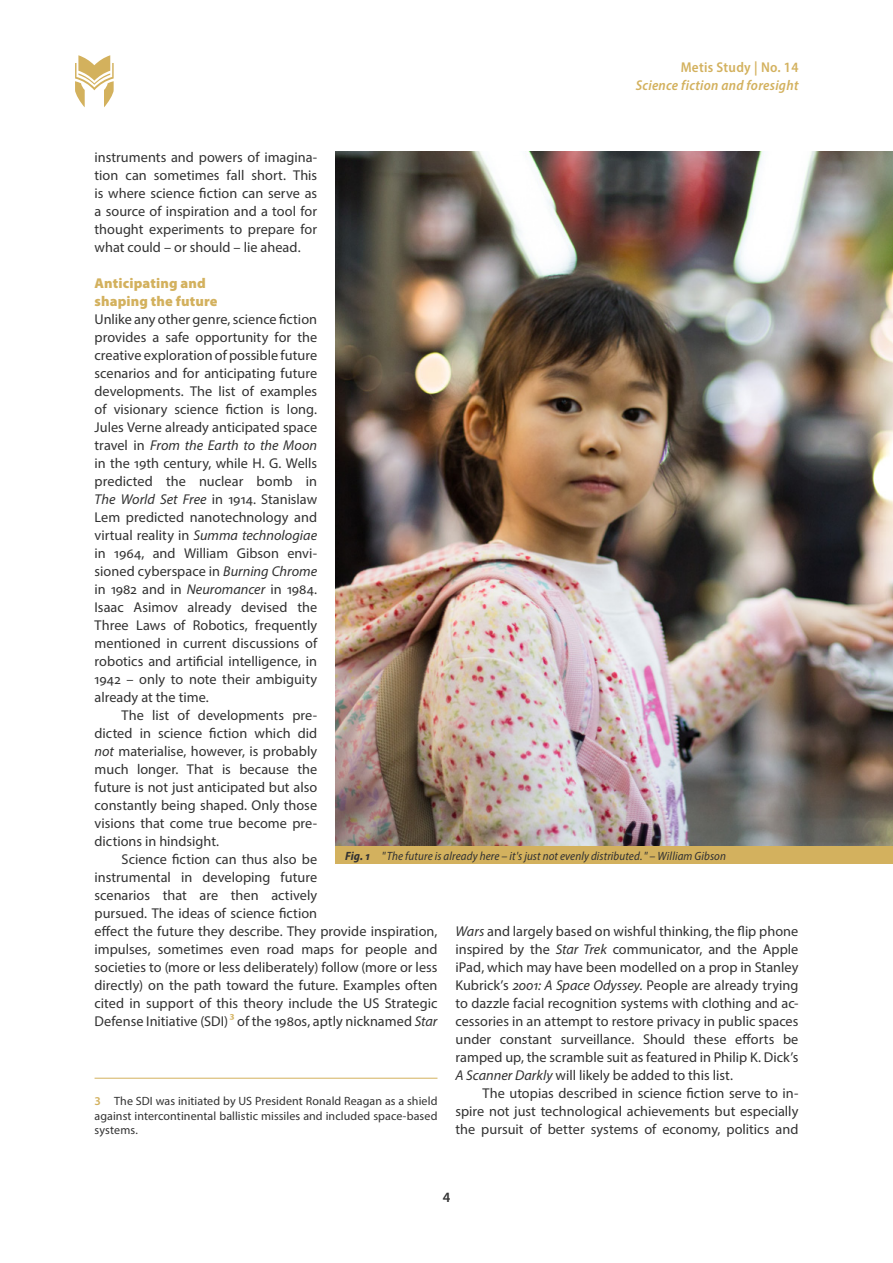
<style>
.page{position:relative;width:893px;height:1263px;background:#fff}
.page>*{position:absolute;margin:0;border:0;box-sizing:border-box;transform-origin:0 0}
.t1{font:14.25px/18px "Myriad Pro";color:#323232;text-align:justify}
.t2{font:900 14.25px/18px "Myriad Pro";letter-spacing:.01em;color:#d3b15e}
.t3{font:italic 600 semi-condensed 14.25px "Myriad Pro";letter-spacing:.02em;color:#d3b15e}
.t4{font:600 semi-condensed 14.25px "Myriad Pro";letter-spacing:.02em;color:#d3b15e}
.t5{font:600 14.25px "Myriad Pro";color:#323232}
.t6{font:12px/14.4px "Myriad Pro";letter-spacing:.005em;color:#323232;text-align:justify}
.t7{font:italic semi-condensed 12px "Myriad Pro";letter-spacing:.01em;color:#323232}
.s1{font-style:italic}
.s2{font-weight:600;color:#d3b15e}
.s3{font-weight:700}
</style>
<div class="page">
<hr style="left:94px;top:1078px;width:343px;height:1px;background:#d3b15e">
<div style="left:335px;top:846px;width:557px;height:18px;background:#d3b15e"></div>
<img style="left:335px;top:151px;width:557px;height:695px">
<svg style="left:75px;top:55px;width:39px;height:52px"></svg>
<p class="t4" style="left:680px;top:58px;width:119px">Metis Study | No. 14</p>
<p class="t3" style="left:635px;top:76px;width:164px">Science fiction and foresight</p>
<p class="t1" style="left:95px;top:148px;width:224px">instruments and powers of imagina&shy;tion can sometimes fall short. This is where science fiction can serve as a source of inspiration and a tool for thought experiments to prepare for what could – or should – lie ahead.</p>
<p class="t2" style="left:95px;top:274px;width:125px">Anticipating and shaping the future</p>
<p class="t1" style="left:95px;top:310px;width:224px">Unlike any other genre, science fiction provides a safe opportunity for the creative exploration of possible future scenarios and for anticipating future developments. The list of examples of visionary science fiction is long.<br>Jules Verne already anticipated space travel in <span class="s1">From the Earth to the Moon </span>in the 19th century, while H. G. Wells predicted the nuclear bomb in <span class="s1">The World Set Free</span> in 1914. Stanislaw Lem predicted nanotechnology and virtual reality in <span class="s1">Summa technologiae </span>in 1964, and William Gibson envi&shy;sioned cyberspace in <span class="s1">Burning Chrome </span>in 1982 and in <span class="s1">Neuromancer</span> in 1984.<br>Isaac Asimov already devised the Three Laws of Robotics, frequently mentioned in current discussions of robotics and artificial intelligence, in 1942 – only to note their ambiguity already at the time.</p>
<p class="t1" style="left:95px;top:706px;width:224px;text-indent:27px">The list of developments pre&shy;dicted in science fiction which did <span class="s1">not</span> materialise, however, is probably much longer. That is because the future is not just anticipated but also constantly being shaped. Only those visions that come true become pre&shy;dictions in hindsight.</p>
<p class="t1" style="left:95px;top:850px;width:344px;text-align:left;text-indent:27px">Science fiction can thus also be<br>instrumental in developing future<br>scenarios that are then actively<br>pursued. The ideas of science fiction<br>effect the future they describe. They provide inspiration, impulses, sometimes even road maps for people and societies to (more or less deliberately) follow (more or less directly) on the path toward the future. Examples often cited in support of this theory include the US Strategic Defense Initiative (SDI)<span class="s2">3</span> of the 1980s, aptly nicknamed <span class="s1">Star</span></p>
<p class="t7" style="left:345px;top:848px;width:382px"><span class="s3">Fig. 1</span> " The future is already here – it's just not evenly distributed." – William Gibson</p>
<p class="t1" style="left:455px;top:922px;width:344px"><span class="s1">Wars</span> and largely based on wishful thinking, the flip phone inspired by the <span class="s1">Star Trek</span> communicator, and the Apple iPad, which may have been modelled on a prop in Stanley Kubrick’s <span class="s1">2001: A Space Odyssey</span>. People are already trying to dazzle facial recognition systems with clothing and ac&shy;cessories in an attempt to restore privacy in public spaces under constant surveillance. Should these efforts be ramped up, the scramble suit as featured in Philip K. Dick’s <span class="s1">A Scanner Darkly</span> will likely be added to this list.</p>
<p class="t1" style="left:455px;top:1084px;width:344px;text-indent:27px">The utopias described in science fiction serve to in&shy;spire not just technological achievements but especially the pursuit of better systems of economy, politics and</p>
<p class="t6" style="left:94px;top:1094px;width:344px"><span class="s2">3</span> The SDI was initiated by US President Ronald Reagan as a shield against intercontinental ballistic missiles and included space-based systems.</p>
<p class="t5" style="left:442px;top:1188px;width:9px">4</p>
</div>
